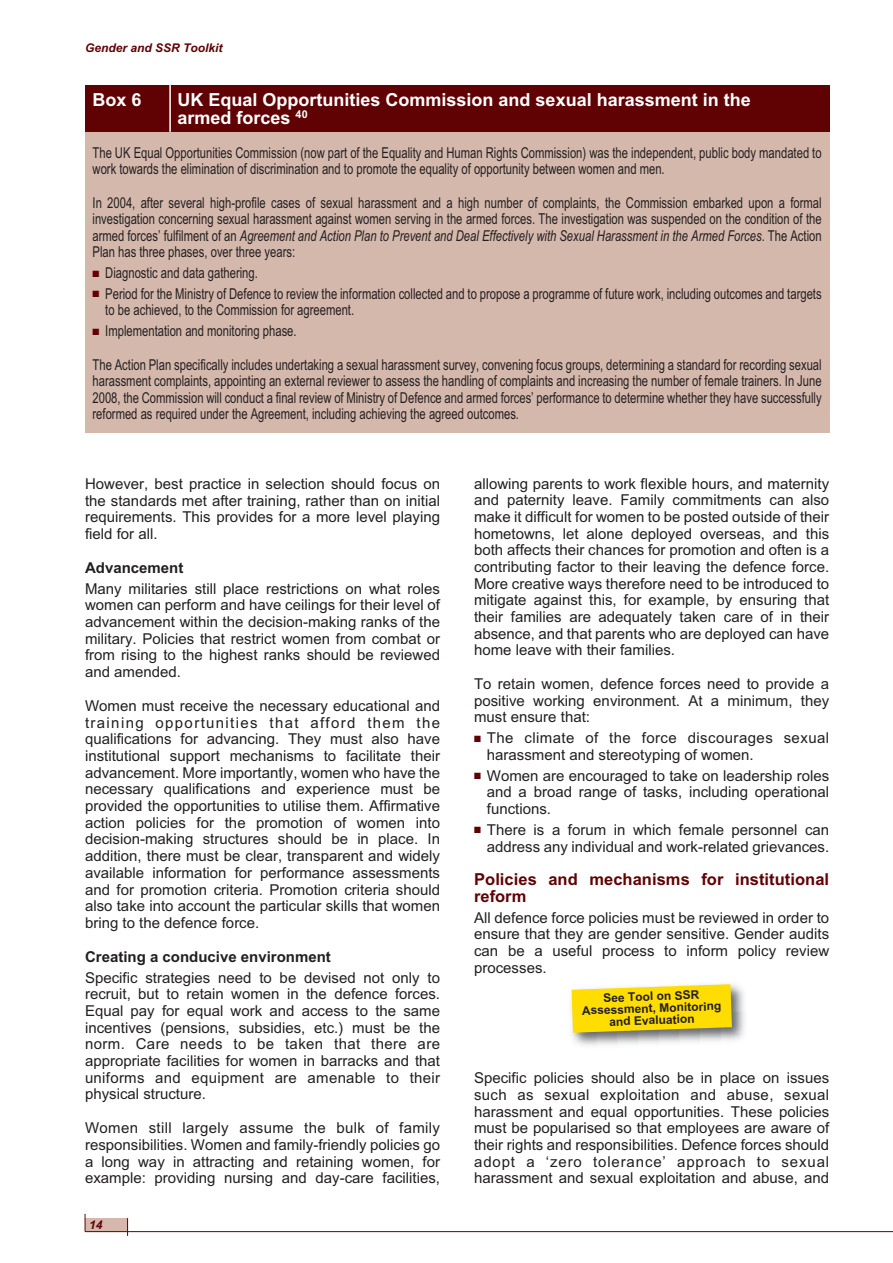
<style>
.page{position:relative;width:893px;height:1263px;background:#fff}
.page>*{position:absolute;margin:0;border:0;box-sizing:border-box;transform-origin:0 0}
.t1{font:700 18px/18px "Arial";color:#fff}
.t2{font:700 16.5px/16.6px "Arial";letter-spacing:.005em;color:#600203}
.t3{font:15px/16.6px "Arial";color:#231f20;text-align:justify}
.t4{font:15px/16.5px "Arial";color:#231f20;scale:.75 1}
.t5{font:15px/16.6px "Arial";letter-spacing:.03em;color:#231f20}
.t6{font:700 15px "Arial";color:#231f20}
.t7{font:700 12px/12px "Arial";color:#231f20;text-align:center}
.t8{font:italic 700 12px "Arial";color:#600203}
.s1{font-style:italic}
.s2{color:#600203}
</style>
<div class="page">
<div style="left:85px;top:1218px;width:43px;height:13px;background:#d4b8ac"></div>
<img style="left:571px;top:984px;width:174px;height:62px">
<svg style="left:571px;top:984px;width:161px;height:49px;background:#f5d81a"></svg>
<hr style="left:85px;top:1231px;width:808px;height:1px;background:#600203">
<svg style="left:85px;top:1214px;width:1px;height:17px"></svg>
<svg style="left:127px;top:1218px;width:1px;height:18px"></svg>
<div style="left:85px;top:110px;width:744px;height:323px;background:#d4b8ac"></div>
<div style="left:85px;top:85px;width:744px;height:47px;background:#600203"></div>
<hr style="left:169px;top:85px;width:2px;height:47px;background:#fff">
<p class="t8" style="left:85px;top:41px;width:139px">Gender and SSR Toolkit</p>
<p class="t1" style="left:93px;top:90px;width:51px">Box 6</p>
<p class="t1" style="left:178px;top:90px;width:575px">UK Equal Opportunities Commission and sexual harassment in the armed forces <sup>40</sup></p>
<p class="t4" style="left:93px;top:144px;width:974px">The UK Equal Opportunities Commission (now part of the Equality and Human Rights Commission) was the independent, public body mandated to work towards the elimination of discrimination and to promote the equality of opportunity between women and men.</p>
<p class="t4" style="left:93px;top:194px;width:974px;text-align:justify">In 2004, after several high-profile cases of sexual harassment and a high number of complaints, the Commission embarked upon a formal investigation concerning sexual harassment against women serving in the armed forces. The investigation was suspended on the condition of the armed forces’ fulfilment of an <span class="s1">Agreement and Action Plan to Prevent and Deal Effectively with Sexual Harassment in the Armed Forces</span>. The Action Plan has three phases, over three years:</p>
<p class="t4" style="left:93px;top:265px;width:222px"><span class="s2">■</span> Diagnostic and data gathering.</p>
<p class="t4" style="left:105px;top:285px;width:957px;text-indent:-13px"><span class="s2">■</span> Period for the Ministry of Defence to review the information collected and to propose a programme of future work, including outcomes and targets to be achieved, to the Commission for agreement.</p>
<p class="t4" style="left:93px;top:323px;width:274px"><span class="s2">■</span> Implementation and monitoring phase.</p>
<p class="t4" style="left:93px;top:356px;width:974px;text-align:justify">The Action Plan specifically includes undertaking a sexual harassment survey, convening focus groups, determining a standard for recording sexual harassment complaints, appointing an external reviewer to assess the handling of complaints and increasing the number of female trainers. In June 2008, the Commission will conduct a final review of Ministry of Defence and armed forces’ performance to determine whether they have successfully reformed as required under the Agreement, including achieving the agreed outcomes.</p>
<p class="t3" style="left:85px;top:475px;width:357px">However, best practice in selection should focus on the standards met after training, rather than on initial requirements. This provides for a more level playing field for all.</p>
<p class="t6" style="left:85px;top:559px;width:100px">Advancement</p>
<p class="t3" style="left:85px;top:580px;width:357px">Many militaries still place restrictions on what roles women can perform and have ceilings for their level of advancement within the decision-making ranks of the military. Policies that restrict women from combat or from rising to the highest ranks should be reviewed and amended.</p>
<p class="t3" style="left:85px;top:697px;width:357px">Women must receive the necessary educational and training opportunities that afford them the qualifications for advancing. They must also have institutional support mechanisms to facilitate their advancement. More importantly, women who have the necessary qualifications and experience must be provided the opportunities to utilise them. Affirmative action policies for the promotion of women into decision-making structures should be in place. In addition, there must be clear, transparent and widely available information for performance assessments and for promotion criteria. Promotion criteria should also take into account the particular skills that women bring to the defence force.</p>
<p class="t6" style="left:85px;top:948px;width:247px">Creating a conducive environment</p>
<p class="t3" style="left:85px;top:969px;width:357px">Specific strategies need to be devised not only to recruit, but to retain women in the defence forces.<br>Equal pay for equal work and access to the same incentives (pensions, subsidies, etc.) must be the norm. Care needs to be taken that there are appropriate facilities for women in barracks and that uniforms and equipment are amenable to their physical structure.</p>
<p class="t3" style="left:85px;top:1120px;width:357px">Women still largely assume the bulk of family responsibilities. Women and family-friendly policies go a long way in attracting and retaining women, for example: providing nursing and day-care facilities,</p>
<p class="t8" style="left:89px;top:1218px;width:15px">14</p>
<p class="t3" style="left:474px;top:475px;width:357px">allowing parents to work flexible hours, and maternity and paternity leave. Family commitments can also make it difficult for women to be posted outside of their hometowns, let alone deployed overseas, and this both affects their chances for promotion and often is a contributing factor to their leaving the defence force.<br>More creative ways therefore need to be introduced to mitigate against this, for example, by ensuring that their families are adequately taken care of in their absence, and that parents who are deployed can have home leave with their families.</p>
<p class="t3" style="left:474px;top:675px;width:357px">To retain women, defence forces need to provide a positive working environment. At a minimum, they must ensure that:</p>
<p class="t5" style="left:487px;top:730px;width:344px;text-indent:-13px"><span class="s2">■</span> The climate of the force discourages sexual harassment and stereotyping of women.</p>
<p class="t3" style="left:487px;top:767px;width:344px;text-indent:-13px"><span class="s2">■</span> Women are encouraged to take on leadership roles and a broad range of tasks, including operational functions.</p>
<p class="t3" style="left:474px;top:821px;width:357px;text-align:right"><span class="s2">■</span> There is a forum in which female personnel can address any individual and work-related grievances.</p>
<p class="t2" style="left:474px;top:871px;width:357px">Policies and mechanisms for institutional reform</p>
<p class="t3" style="left:474px;top:909px;width:357px">All defence force policies must be reviewed in order to ensure that they are gender sensitive. Gender audits can be a useful process to inform policy review processes.</p>
<p class="t7" style="left:581px;top:993px;width:141px;rotate:-2deg">See Tool on SSR<br>Assessment, Monitoring and Evaluation</p>
<p class="t3" style="left:474px;top:1070px;width:357px">Specific policies should also be in place on issues such as sexual exploitation and abuse, sexual harassment and equal opportunities. These policies must be popularised so that employees are aware of their rights and responsibilities. Defence forces should adopt a ‘zero tolerance’ approach to sexual harassment and sexual exploitation and abuse, and</p>
</div>
